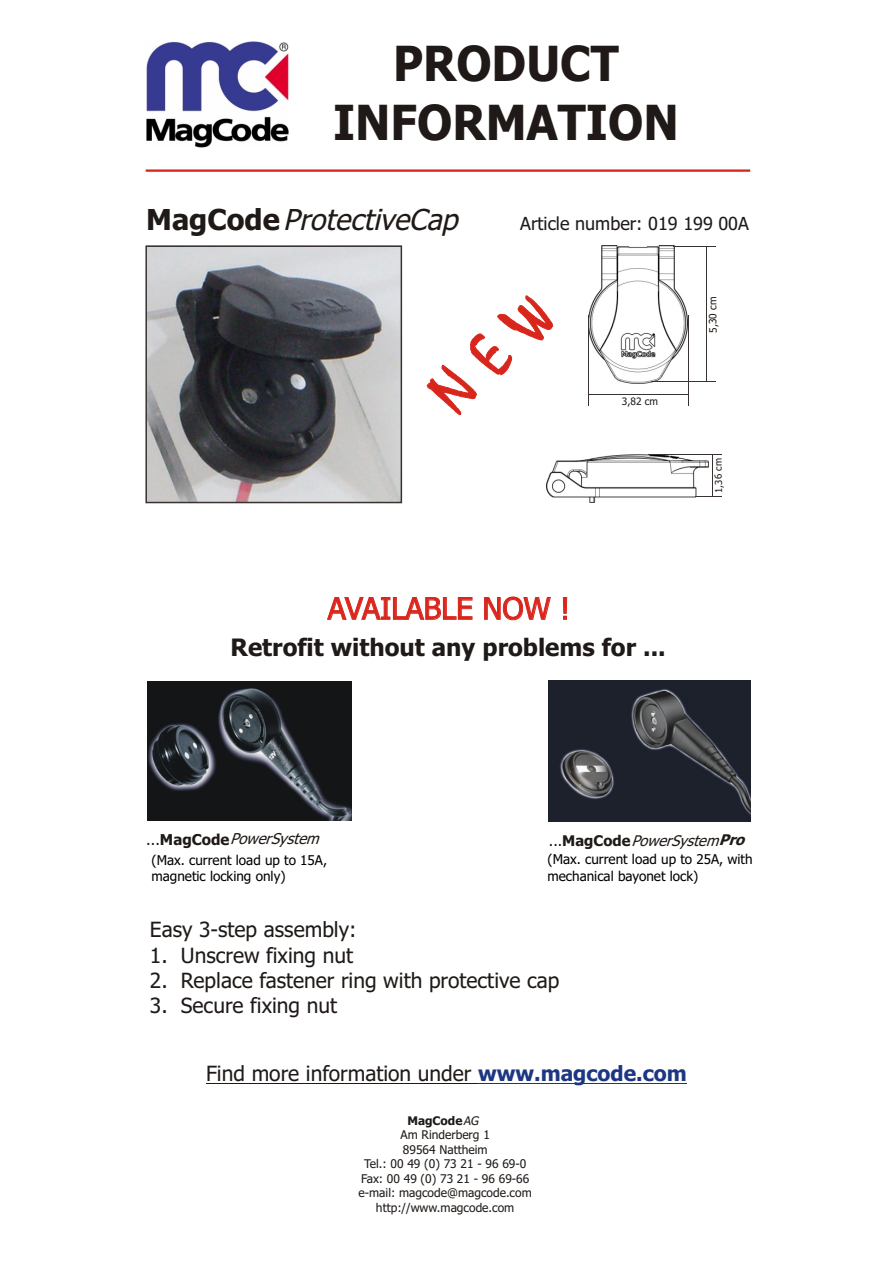
<style>
.page{position:relative;width:894px;height:1263px;background:#fff}
.page>*{position:absolute;margin:0;border:0;box-sizing:border-box;transform-origin:0 0}
.t1{font:700 48.45px/58.5px "Tahoma";color:#1f1a17;text-align:center;scale:.94 1}
.t2{font:30px "Tahoma";color:#d9261c}
.t3{font:italic 28.95px "Tahoma";color:#1f1a17}
.t4{font:700 24px "Tahoma";color:#1f1a17}
.t5{font:21px "Tahoma";color:#1f1a17}
.t6{font:18px "Tahoma";color:#1f1a17}
.t7{font:italic 15px "Tahoma";color:#1f1a17}
.t8{font:italic 14.7px "Tahoma";color:#1f1a17}
.t9{font:13.5px/16.4px "Tahoma";color:#000}
.t10{font:12px/14.5px "Tahoma";color:#1f1a17;text-align:center}
.t11{font:700 11.85px "Tahoma";color:#1f1a17}
.t12{font:10.2px "Tahoma";color:#1f1a17}
.t13{font:9.75px "Tahoma";color:#1f1a17}
.s1{font-weight:700;font-style:normal}
.s2{font-style:normal}
.s3{font-weight:700}
.s4{font-weight:700;color:#1c3682}
.s5{font-weight:400;font-style:italic}
</style>
<div class="page">
<img style="left:146px;top:42px;width:142px;height:106px">
<img style="left:148px;top:248px;width:251px;height:252px">
<div style="left:145px;top:245px;width:257px;height:258px;border:2px solid #383330"></div>
<img style="left:588px;top:246px;width:99px;height:137px">
<hr style="left:674px;top:246px;width:42px;height:1px;background:#383330">
<hr style="left:651px;top:381px;width:65px;height:1px;background:#383330">
<hr style="left:706px;top:246px;width:1px;height:136px;background:#383330">
<hr style="left:688px;top:315px;width:1px;height:90px;background:#383330">
<hr style="left:588px;top:315px;width:1px;height:91px;background:#383330">
<hr style="left:589px;top:394px;width:99px;height:1px;background:#383330">
<img style="left:547px;top:454px;width:161px;height:48px">
<svg style="left:695px;top:496px;width:27px;height:1px"></svg>
<hr style="left:648px;top:454px;width:74px;height:1px;background:#383330">
<hr style="left:712px;top:454px;width:1px;height:42px;background:#383330">
<hr style="left:206px;top:1083px;width:272px;height:1px;background:#1f1a17">
<hr style="left:478px;top:1083px;width:209px;height:1px;background:#1c3682">
<img style="left:148px;top:681px;width:204px;height:140px">
<img style="left:548px;top:681px;width:202px;height:141px">
<hr style="left:146px;top:170px;width:604px;height:1px;background:#d9261c">
<h1 class="t1" style="left:333px;top:38px;width:369px">PRODUCT<br>INFORMATION</h1>
<h3 class="t3" style="left:146px;top:208px;width:319px"><span class="s1">M a g C o d e</span> ProtectiveCap</h3>
<p class="t6" style="left:520px;top:216px;width:230px">Article number: 019 199 00A</p>
<p class="t12" style="left:622px;top:398px;width:38px">3,82 cm</p>
<p class="t12" style="left:709px;top:328px;width:32px;rotate:-91deg">,3 cm</p>
<p class="t13" style="left:715px;top:493px;width:36px;rotate:-91deg">1,36 cm</p>
<h2 class="t2" style="left:328px;top:596px;width:244px">AVAILABLE NOW !</h2>
<p class="t4" style="left:231px;top:638px;width:437px">Retrofit without any problems for ...</p>
<p class="t7" style="left:146px;top:833px;width:179px"><span class="s2">...</span><span class="s1">MagCode</span>PowerSystem</p>
<p class="t8" style="left:549px;top:834px;width:201px"><span class="s2">. . .</span> <span class="s1">M a g C o d e</span> PowerSystem<span class="s3">Pro</span></p>
<p class="t9" style="left:548px;top:852px;width:207px">(Max. current load up to 25A, with mechanical bayonet lock)</p>
<p class="t9" style="left:152px;top:853px;width:177px">(Max. current load up to 15A, magnetic locking only)</p>
<p class="t5" style="left:150px;top:921px;width:208px">Easy 3-step assembly:</p>
<p class="t5" style="left:150px;top:946px;width:205px">1. Unscrew fixing nut</p>
<p class="t5" style="left:150px;top:972px;width:411px">2. Replace fastener ring with protective cap</p>
<p class="t5" style="left:150px;top:997px;width:189px">3. Secure fixing nut</p>
<p class="t5" style="left:206px;top:1065px;width:482px">Find more information under <span class="s4">www.magcode.com</span></p>
<p class="t11" style="left:407px;top:1116px;width:75px">MagCode<span class="s5">AG</span></p>
<p class="t10" style="left:359px;top:1129px;width:175px">Am Rinderberg 1<br>89564 Nattheim<br>Tel.: 00 49 (0) 73 21 - 96 69-0<br>Fax: 00 49 (0) 73 21 - 96 69-66 e-mail: magcode@magcode.com http://www.magcode.com</p>
</div>
